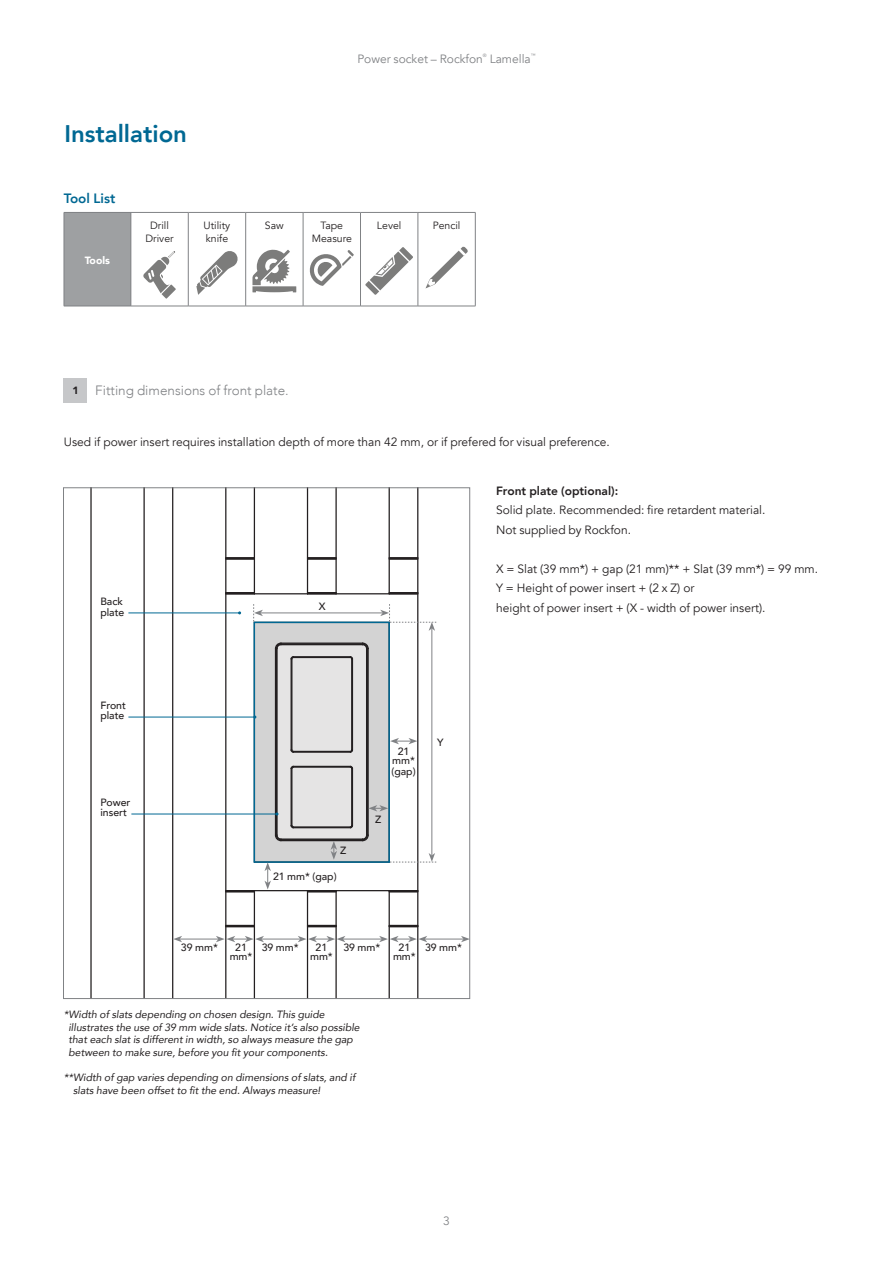
<style>
.page{position:relative;width:893px;height:1263px;background:#fff}
.page>*{position:absolute;margin:0;border:0;box-sizing:border-box;transform-origin:0 0}
.t1{font:800 24px "Avenir";color:#006893}
.t2{font:300 13.5px "Avenir";color:#808285}
.t3{font:800 13.5px "Avenir";color:#006893}
.t4{font:12px/19.5px "Avenir";color:#231f20}
.t5{font:12px "Avenir";color:#808285}
.t6{font:800 12px "Avenir";color:#231f20}
.t7{font:italic 10.5px/12.6px "Avenir";color:#231f20}
.t8{font:500 10.5px/9px "Avenir";color:#231f20;text-align:center}
.t9{font:10.5px/12.6px "Avenir";color:#231f20;text-align:center}
.t10{font:900 10.5px "Avenir";color:#fff}
.t11{font:4.8px "Avenir";color:#808285}
.s1{font-weight:900;font-size:10.5px;color:#231f20}
</style>
<div class="page">
<hr style="left:307px;top:891px;width:1px;height:107px;background:#231f20">
<hr style="left:254px;top:891px;width:1px;height:107px;background:#231f20">
<hr style="left:307px;top:488px;width:1px;height:106px;background:#231f20">
<hr style="left:254px;top:488px;width:1px;height:106px;background:#231f20">
<hr style="left:254px;top:593px;width:53px;height:1px;background:#231f20">
<hr style="left:389px;top:891px;width:1px;height:107px;background:#231f20">
<hr style="left:335px;top:891px;width:2px;height:107px;background:#231f20">
<hr style="left:389px;top:488px;width:1px;height:106px;background:#231f20">
<hr style="left:336px;top:593px;width:53px;height:1px;background:#231f20">
<hr style="left:335px;top:488px;width:2px;height:106px;background:#231f20">
<hr style="left:470px;top:488px;width:1px;height:510px;background:#231f20">
<hr style="left:417px;top:488px;width:1px;height:510px;background:#231f20">
<hr style="left:172px;top:488px;width:1px;height:510px;background:#231f20">
<hr style="left:225px;top:488px;width:1px;height:510px;background:#231f20">
<hr style="left:143px;top:488px;width:2px;height:510px;background:#231f20">
<hr style="left:90px;top:488px;width:2px;height:510px;background:#231f20">
<hr style="left:389px;top:558px;width:29px;height:2px;background:#231f20">
<hr style="left:307px;top:558px;width:29px;height:2px;background:#231f20">
<hr style="left:226px;top:558px;width:28px;height:2px;background:#231f20">
<svg style="left:390px;top:557px;width:27px;height:1px"></svg>
<svg style="left:308px;top:557px;width:27px;height:1px"></svg>
<svg style="left:226px;top:557px;width:28px;height:1px"></svg>
<svg style="left:226px;top:592px;width:28px;height:2px"></svg>
<svg style="left:308px;top:592px;width:27px;height:2px"></svg>
<svg style="left:390px;top:592px;width:27px;height:2px"></svg>
<svg style="left:226px;top:925px;width:28px;height:2px"></svg>
<svg style="left:308px;top:925px;width:27px;height:2px"></svg>
<svg style="left:390px;top:925px;width:27px;height:2px"></svg>
<hr style="left:180px;top:939px;width:38px;height:1px;background:#808285">
<svg style="left:173px;top:936px;width:9px;height:6px"></svg>
<hr style="left:262px;top:939px;width:38px;height:1px;background:#808285">
<hr style="left:343px;top:939px;width:39px;height:1px;background:#808285">
<hr style="left:425px;top:939px;width:38px;height:1px;background:#808285">
<svg style="left:461px;top:936px;width:9px;height:6px"></svg>
<svg style="left:379px;top:936px;width:48px;height:6px"></svg>
<svg style="left:298px;top:936px;width:47px;height:6px"></svg>
<svg style="left:216px;top:936px;width:48px;height:6px"></svg>
<div style="left:64px;top:212px;width:67px;height:94px;background:#9ea0a2"></div>
<hr style="left:64px;top:213px;width:1px;height:93px;background:#808285">
<hr style="left:64px;top:212px;width:67px;height:1px;background:#808285">
<hr style="left:64px;top:306px;width:67px;height:1px;background:#808285">
<hr style="left:131px;top:213px;width:1px;height:93px;background:#808285">
<hr style="left:131px;top:212px;width:57px;height:1px;background:#808285">
<hr style="left:131px;top:306px;width:57px;height:1px;background:#808285">
<hr style="left:188px;top:213px;width:1px;height:93px;background:#808285">
<hr style="left:188px;top:212px;width:58px;height:1px;background:#808285">
<hr style="left:246px;top:212px;width:57px;height:1px;background:#808285">
<hr style="left:303px;top:212px;width:57px;height:1px;background:#808285">
<hr style="left:360px;top:212px;width:58px;height:1px;background:#808285">
<hr style="left:418px;top:212px;width:57px;height:1px;background:#808285">
<hr style="left:245px;top:213px;width:1px;height:93px;background:#808285">
<hr style="left:303px;top:213px;width:1px;height:93px;background:#808285">
<hr style="left:360px;top:213px;width:1px;height:93px;background:#808285">
<hr style="left:418px;top:213px;width:1px;height:93px;background:#808285">
<hr style="left:475px;top:213px;width:1px;height:93px;background:#808285">
<hr style="left:188px;top:306px;width:58px;height:1px;background:#808285">
<hr style="left:246px;top:306px;width:57px;height:1px;background:#808285">
<hr style="left:303px;top:306px;width:57px;height:1px;background:#808285">
<hr style="left:360px;top:306px;width:58px;height:1px;background:#808285">
<hr style="left:418px;top:306px;width:57px;height:1px;background:#808285">
<svg style="left:143px;top:251px;width:33px;height:48px"></svg>
<svg style="left:196px;top:251px;width:42px;height:44px"></svg>
<svg style="left:252px;top:250px;width:44px;height:42px"></svg>
<svg style="left:310px;top:250px;width:44px;height:36px"></svg>
<svg style="left:365px;top:247px;width:48px;height:48px"></svg>
<svg style="left:425px;top:247px;width:43px;height:41px"></svg>
<div style="left:64px;top:378px;width:23px;height:25px;background:#c6c7c9"></div>
<hr style="left:128px;top:612px;width:112px;height:1px;background:#006893">
<hr style="left:128px;top:717px;width:127px;height:1px;background:#006893">
<hr style="left:131px;top:814px;width:146px;height:1px;background:#006893">
<svg style="left:226px;top:604px;width:210px;height:288px"></svg>
<h1 class="t1" style="left:64px;top:115px;width:124px">Installation</h1>
<p class="t3" style="left:64px;top:187px;width:53px">Tool List</p>
<p class="t5" style="left:357px;top:52px;width:127px">Power socket – Rockfon</p>
<p class="t11" style="left:483px;top:53px;width:5px">®</p>
<p class="t5" style="left:490px;top:52px;width:43px">Lamella</p>
<p class="t11" style="left:531px;top:53px;width:6px">™</p>
<p class="t10" style="left:85px;top:251px;width:27px">Tools</p>
<p class="t9" style="left:145px;top:219px;width:30px">Drill<br>Driver</p>
<p class="t9" style="left:204px;top:219px;width:28px;text-align:left">Utility knife</p>
<p class="t9" style="left:265px;top:219px;width:20px">Saw</p>
<p class="t9" style="left:312px;top:219px;width:42px">Tape<br>Measure</p>
<p class="t9" style="left:377px;top:219px;width:26px">Level</p>
<p class="t9" style="left:433px;top:219px;width:29px">Pencil</p>
<p class="t2" style="left:72px;top:383px;width:218px"><span class="s1">1</span> Fitting dimensions of front plate.</p>
<p class="t4" style="left:64px;top:432px;width:548px">Used if power insert requires installation depth of more than 42 mm, or if prefered for visual preference.</p>
<p class="t8" style="left:100px;top:596px;width:26px;line-height:10.5px;text-align:left">Back plate</p>
<p class="t8" style="left:100px;top:699px;width:27px;line-height:10.5px;text-align:left">Front plate</p>
<p class="t8" style="left:100px;top:796px;width:32px;line-height:10.5px;text-align:left">Power insert</p>
<p class="t8" style="left:319px;top:601px;width:8px">X</p>
<p class="t8" style="left:340px;top:846px;width:8px">Z</p>
<p class="t8" style="left:273px;top:871px;width:65px">21 mm* (gap)</p>
<p class="t8" style="left:392px;top:746px;width:24px">21 mm*</p>
<p class="t8" style="left:391px;top:766px;width:26px">(gap)</p>
<p class="t8" style="left:375px;top:815px;width:8px">Z</p>
<p class="t8" style="left:437px;top:738px;width:8px">Y</p>
<p class="t8" style="left:181px;top:942px;width:38px">39 mm*</p>
<p class="t8" style="left:262px;top:942px;width:38px">39 mm*</p>
<p class="t8" style="left:343px;top:942px;width:38px">39 mm*</p>
<p class="t8" style="left:425px;top:942px;width:38px">39 mm*</p>
<p class="t8" style="left:230px;top:942px;width:24px">21 mm*</p>
<p class="t8" style="left:310px;top:942px;width:24px">21 mm*</p>
<p class="t8" style="left:393px;top:942px;width:24px">21 mm*</p>
<p class="t7" style="left:68px;top:1008px;width:293px;text-indent:-5px">*Width of slats depending on chosen design. This guide illustrates the use of 39 mm wide slats. Notice it’s also possible that each slat is different in width, so always measure the gap between to make sure, before you fit your components.</p>
<p class="t7" style="left:73px;top:1071px;width:284px;text-indent:-9px">**Width of gap varies depending on dimensions of slats, and if slats have been offset to fit the end. Always measure!</p>
<p class="t6" style="left:496px;top:481px;width:124px">Front plate (optional):</p>
<p class="t4" style="left:496px;top:500px;width:271px">Solid plate. Recommended: fire retardent material.<br>Not supplied by Rockfon.</p>
<p class="t4" style="left:496px;top:559px;width:324px">X = Slat (39 mm*) + gap (21 mm)** + Slat (39 mm*) = 99 mm.<br>Y = Height of power insert + (2 x Z) or<br>height of power insert + (X - width of power insert).</p>
<p class="t5" style="left:443px;top:1213px;width:8px">3</p>
</div>
